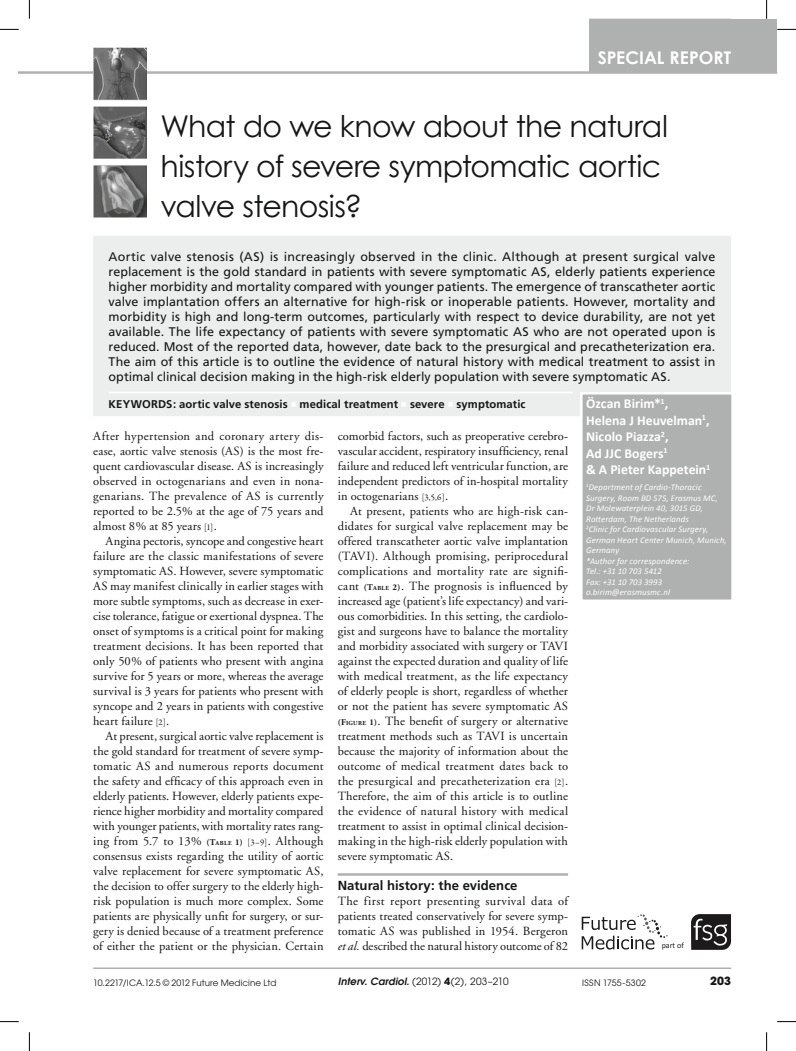
<style>
.page{position:relative;width:796px;height:1051px;background:#fff}
.page>*{position:absolute;margin:0;border:0;box-sizing:border-box;transform-origin:0 0}
.t1{font:30px/40px "Century Gothic";letter-spacing:-.02em;color:#151616}
.t2{font:700 17.5px "Century Gothic";color:#fff}
.t3{font:700 13.75px/16.5px "Calibri";color:#fff}
.t4{font:700 13.12px "Frutiger";color:#151616}
.t5{font:12.5px/15px "Adobe Garamond";letter-spacing:.005em;color:#151616;text-align:justify}
.t6{font:12.5px/15px "Frutiger";letter-spacing:.005em;color:#151616;text-align:justify}
.t7{font:700 11.25px "Frutiger";letter-spacing:.01em;color:#151616}
.t8{font:700 11.25px "Avant Garde";color:#151616}
.t9{font:10px "Avant Garde";letter-spacing:-.025em;color:#151616}
.t10{font:italic 8.75px/10.5px "Calibri";letter-spacing:.015em;color:#fff}
.t11{font:8.75px "Avant Garde";letter-spacing:.01em;color:#151616}
.t12{font:8.75px "Avant Garde";letter-spacing:.035em;color:#151616}
.t13{font:8.12px "Calibri";color:#1c1a1b}
.s1{color:#fff}
.s2{font-family:"Garamond Premr Pro";font-size:8.75px}
.s3{font-weight:700;font-size:8.75px}
.s4{font-weight:700;font-size:6.12px}
.s5{font-style:italic}
.s6{font-weight:600;font-style:italic}
.s7{font-weight:700}
</style>
<div class="page">
<hr style="left:93px;top:967px;width:638px;height:2px;background:#afb0b0">
<hr style="left:19px;top:71px;width:758px;height:3px;background:#afb0b0">
<div style="left:717px;top:19px;width:60px;height:54px;background:#afb0b0"></div>
<svg style="left:691px;top:914px;width:40px;height:36px"></svg>
<svg style="left:582px;top:914px;width:85px;height:35px"></svg>
<div style="left:589px;top:19px;width:142px;height:53px;background:#afb0b0"></div>
<div style="left:94px;top:236px;width:636px;height:180px;background:#eceded"></div>
<hr style="left:109px;top:392px;width:464px;height:1px;background:#fff">
<div style="left:93px;top:236px;width:638px;height:180px;border:1px solid #eceded"></div>
<div style="left:581px;top:393px;width:151px;height:208px;background:#afb0b0"></div>
<div style="left:580px;top:392px;width:154px;height:210px;border:2px solid #fff"></div>
<hr style="left:338px;top:873px;width:230px;height:3px;background:#afb0b0">
<img style="left:93px;top:48px;width:53px;height:170px">
<svg style="left:0;top:29px;width:19px;height:1px"></svg>
<svg style="left:777px;top:29px;width:19px;height:1px"></svg>
<svg style="left:0;top:1021px;width:19px;height:1px"></svg>
<svg style="left:777px;top:1021px;width:19px;height:1px"></svg>
<svg style="left:29px;top:0;width:1px;height:19px"></svg>
<svg style="left:29px;top:1032px;width:1px;height:19px"></svg>
<svg style="left:766px;top:0;width:1px;height:19px"></svg>
<svg style="left:766px;top:1032px;width:1px;height:19px"></svg>
<h2 class="t2" style="left:598px;top:45px;width:135px">SPECIAL REPORT</h2>
<h1 class="t1" style="left:160px;top:105px;width:509px">What do we know about the natural history of severe symptomatic aortic valve stenosis?</h1>
<p class="t6" style="left:109px;top:249px;width:608px">Aortic valve stenosis (AS) is increasingly observed in the clinic. Although at present surgical valve replacement is the gold standard in patients with severe symptomatic AS, elderly patients experience higher morbidity and mortality compared with younger patients. The emergence of transcatheter aortic valve implantation offers an alternative for high-risk or inoperable patients. However, mortality and morbidity is high and long-term outcomes, particularly with respect to device durability, are not yet available. The life expectancy of patients with severe symptomatic AS who are not operated upon is reduced. Most of the reported data, however, date back to the presurgical and precatheterization era.<br>The aim of this article is to outline the evidence of natural history with medical treatment to assist in optimal clinical decision making in the high-risk elderly population with severe symptomatic AS.</p>
<p class="t7" style="left:109px;top:397px;width:418px">Keywords: aortic valve stenosis <span class="s1">■</span> medical treatment <span class="s1">■</span> severe <span class="s1">■</span> symptomatic</p>
<p class="t3" style="left:586px;top:395px;width:125px">Özcan Birim*<sup>1</sup>,<br>Helena J Heuvelman<sup>1</sup>,<br>Nicolo Piazza<sup>2</sup>,<br>Ad JJC Bogers<sup>1<br></sup>&amp; A Pieter Kappetein<sup>1</sup></p>
<p class="t10" style="left:586px;top:482px;width:142px"><sup>1</sup>Department of Cardio-Thoracic<br>Surgery, Room BD 575, Erasmus MC,<br>Dr Molewaterplein 40, 3015 GD,<br>Rotterdam, The Netherlands<br><sup>2</sup>Clinic for Cardiovascular Surgery,<br>German Heart Center Munich, Munich,<br>Germany<br>*Author for correspondence:<br>Tel.: +31 10 703 5412<br>Fax: +31 10 703 3993 o.birim@erasmusmc.nl</p>
<p class="t5" style="left:93px;top:429px;width:232px">After hypertension and coronary artery dis&shy;ease, aortic valve stenosis (AS) is the most fre&shy;quent cardiovascular disease. AS is increasingly observed in octogenarians and even in nona&shy;genarians. The prevalence of AS is currently reported to be 2.5% at the age of 75 years and almost 8% at 85 years <span class="s2">[1]</span>.</p>
<p class="t5" style="left:93px;top:534px;width:232px;text-indent:12px">Angina pectoris, syncope and congestive heart failure are the classic manifestations of severe symptomatic AS. However, severe symptomatic AS may manifest clinically in earlier stages with more subtle symptoms, such as decrease in exer&shy;cise tolerance, fatigue or exertional dyspnea. The onset of symptoms is a critical point for making treatment decisions. It has been reported that only 50% of patients who present with angina survive for 5 years or more, whereas the average survival is 3 years for patients who present with syncope and 2 years in patients with congestive heart failure <span class="s2">[2]</span>.</p>
<p class="t5" style="left:93px;top:729px;width:232px;text-indent:12px">At present, surgical aortic valve replacement is the gold standard for treatment of severe symp&shy;tomatic AS and numerous reports document the safety and efficacy of this approach even in elderly patients. However, elderly patients expe&shy;rience higher morbidity and mortality compared with younger patients, with mortality rates rang&shy;ing from 5.7 to 13% <span class="s3">(T</span><span class="s4">ABLE</span> <span class="s3">1)</span> <span class="s2">[3–9]</span>. Although consensus exists regarding the utility of aortic valve replacement for severe symptomatic AS, the decision to offer surgery to the elderly high&shy;risk population is much more complex. Some patients are physically unfit for surgery, or sur&shy;gery is denied because of a treatment preference of either the patient or the physician. Certain</p>
<p class="t5" style="left:338px;top:429px;width:232px">comorbid factors, such as preoperative cerebro&shy;vascular accident, respiratory insufficiency, renal failure and reduced left ventricular function, are independent predictors of in-hospital mortality in octogenarians <span class="s2">[3,5,6]</span>.</p>
<p class="t5" style="left:338px;top:504px;width:232px;text-indent:12px">At present, patients who are high-risk can&shy;didates for surgical valve replacement may be offered transcatheter aortic valve implantation (TAVI). Although promising, periprocedural complications and mortality rate are signifi&shy;cant <span class="s3">(T</span><span class="s4">ABLE</span> <span class="s3">2)</span>. The prognosis is influenced by increased age (patient’s life expectancy) and vari&shy;ous comorbidities. In this setting, the cardiolo&shy;gist and surgeons have to balance the mortality and morbidity associated with surgery or TAVI against the expected duration and quality of life with medical treatment, as the life expectancy of elderly people is short, regardless of whether or not the patient has severe symptomatic AS <span class="s3">(F</span><span class="s4">IGURE</span> <span class="s3">1)</span>. The benefit of surgery or alternative treatment methods such as TAVI is uncertain because the majority of information about the outcome of medical treatment dates back to the presurgical and precatheterization era <span class="s2">[2]</span>.<br>Therefore, the aim of this article is to outline the evidence of natural history with medical treatment to assist in optimal clinical decision&shy;making in the high-risk elderly population with severe symptomatic AS.</p>
<p class="t4" style="left:338px;top:878px;width:181px">Natural history: the evidence</p>
<p class="t5" style="left:338px;top:894px;width:232px">The first report presenting survival data of patients treated conservatively for severe symp&shy;tomatic AS was published in 1954. Bergeron <span class="s5">et al.</span> described the natural history outcome of 82</p>
<p class="t13" style="left:662px;top:940px;width:24px">part of</p>
<p class="t11" style="left:93px;top:977px;width:185px">10.2217/ICA.12.5 © 2012 Future Medicine Ltd</p>
<p class="t9" style="left:338px;top:976px;width:172px"><span class="s6">Interv. Cardiol.</span> (2012) <span class="s7">4</span>(2), 203–210</p>
<p class="t12" style="left:582px;top:977px;width:65px">ISSN 1755-5302</p>
<p class="t8" style="left:710px;top:973px;width:22px">203</p>
</div>
